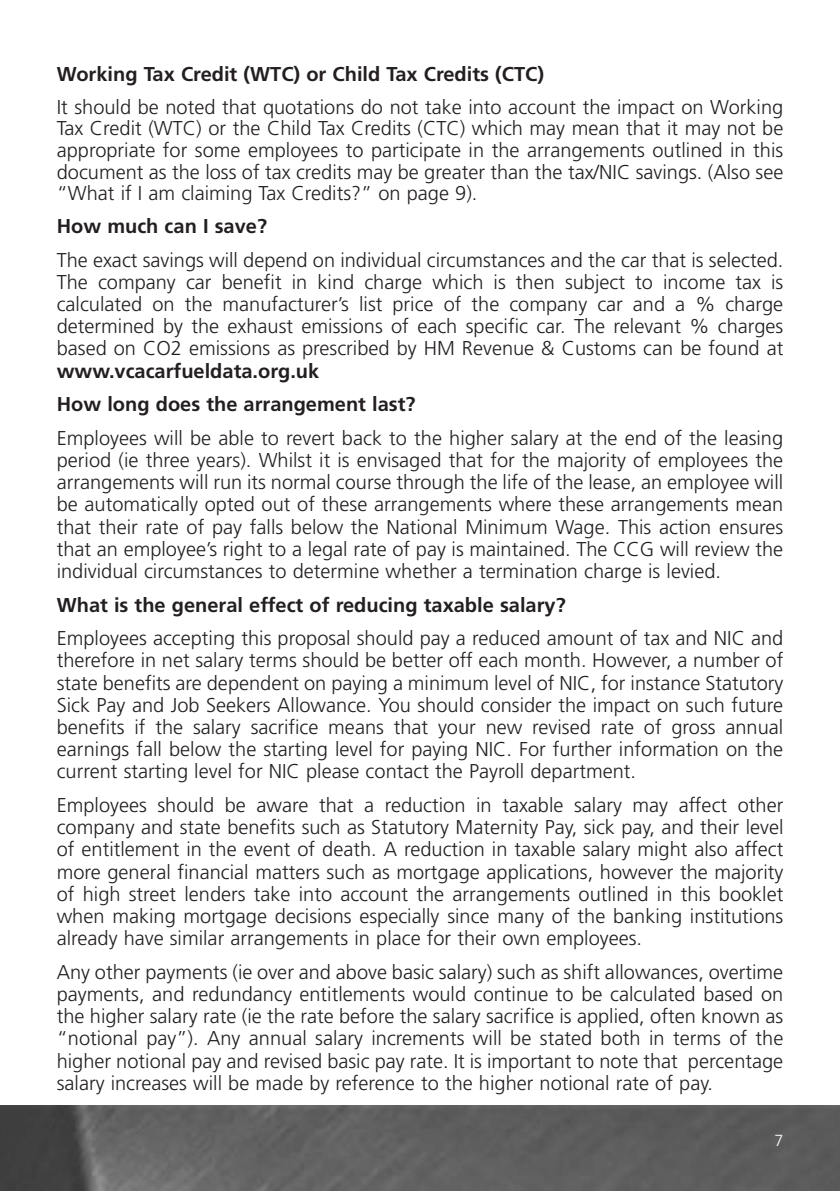
<style>
.page{position:relative;width:840px;height:1191px;background:#fff}
.page>*{position:absolute;margin:0;border:0;box-sizing:border-box;transform-origin:0 0}
.t1{font:300 20px/22.2px "Frutiger";color:#231f20;text-align:justify}
.t2{font:700 20px/33.6px "Frutiger";color:#231f20}
.t3{font:300 16px "Frutiger";color:#fff}
</style>
<div class="page">
<img style="left:0;top:1106px;width:839px;height:85px">
<p class="t2" style="left:57px;top:58px;width:488px">Working Tax Credit (WTC) or Child Tax Credits (CTC)</p>
<p class="t1" style="left:57px;top:97px;width:727px;line-height:21.6px">It should be noted that quotations do not take into account the impact on Working Tax Credit (WTC) or the Child Tax Credits (CTC) which may mean that it may not be appropriate for some employees to participate in the arrangements outlined in this document as the loss of tax credits may be greater than the tax/NIC savings. (Also see “What if I am claiming Tax Credits?” on page 9).</p>
<p class="t2" style="left:57px;top:211px;width:212px">How much can I save?</p>
<p class="t1" style="left:57px;top:250px;width:727px">The exact savings will depend on individual circumstances and the car that is selected.<br>The company car benefit in kind charge which is then subject to income tax is calculated on the manufacturer’s list price of the company car and a % charge determined by the exhaust emissions of each specific car. The relevant % charges based on CO2 emissions as prescribed by HM Revenue &amp; Customs can be found at</p>
<p class="t2" style="left:57px;top:355px;width:360px">www.vcacarfueldata.org.uk<br>How long does the arrangement last?</p>
<p class="t1" style="left:57px;top:428px;width:727px">Employees will be able to revert back to the higher salary at the end of the leasing period (ie three years). Whilst it is envisaged that for the majority of employees the arrangements will run its normal course through the life of the lease, an employee will be automatically opted out of these arrangements where these arrangements mean that their rate of pay falls below the National Minimum Wage. This action ensures that an employee’s right to a legal rate of pay is maintained. The CCG will review the individual circumstances to determine whether a termination charge is levied.</p>
<p class="t2" style="left:57px;top:589px;width:510px">What is the general effect of reducing taxable salary?</p>
<p class="t1" style="left:57px;top:628px;width:727px">Employees accepting this proposal should pay a reduced amount of tax and NIC and therefore in net salary terms should be better off each month. However, a number of state benefits are dependent on paying a minimum level of NIC, for instance Statutory Sick Pay and Job Seekers Allowance. You should consider the impact on such future benefits if the salary sacrifice means that your new revised rate of gross annual earnings fall below the starting level for paying NIC. For further information on the current starting level for NIC please contact the Payroll department.</p>
<p class="t1" style="left:57px;top:795px;width:727px">Employees should be aware that a reduction in taxable salary may affect other company and state benefits such as Statutory Maternity Pay, sick pay, and their level of entitlement in the event of death. A reduction in taxable salary might also affect more general financial matters such as mortgage applications, however the majority of high street lenders take into account the arrangements outlined in this booklet when making mortgage decisions especially since many of the banking institutions already have similar arrangements in place for their own employees.</p>
<p class="t1" style="left:57px;top:962px;width:727px">Any other payments (ie over and above basic salary) such as shift allowances, overtime payments, and redundancy entitlements would continue to be calculated based on the higher salary rate (ie the rate before the salary sacrifice is applied, often known as “notional pay”). Any annual salary increments will be stated both in terms of the higher notional pay and revised basic pay rate. It is important to note that percentage salary increases will be made by reference to the higher notional rate of pay.</p>
<p class="t3" style="left:773px;top:1134px;width:10px">7</p>
</div>
